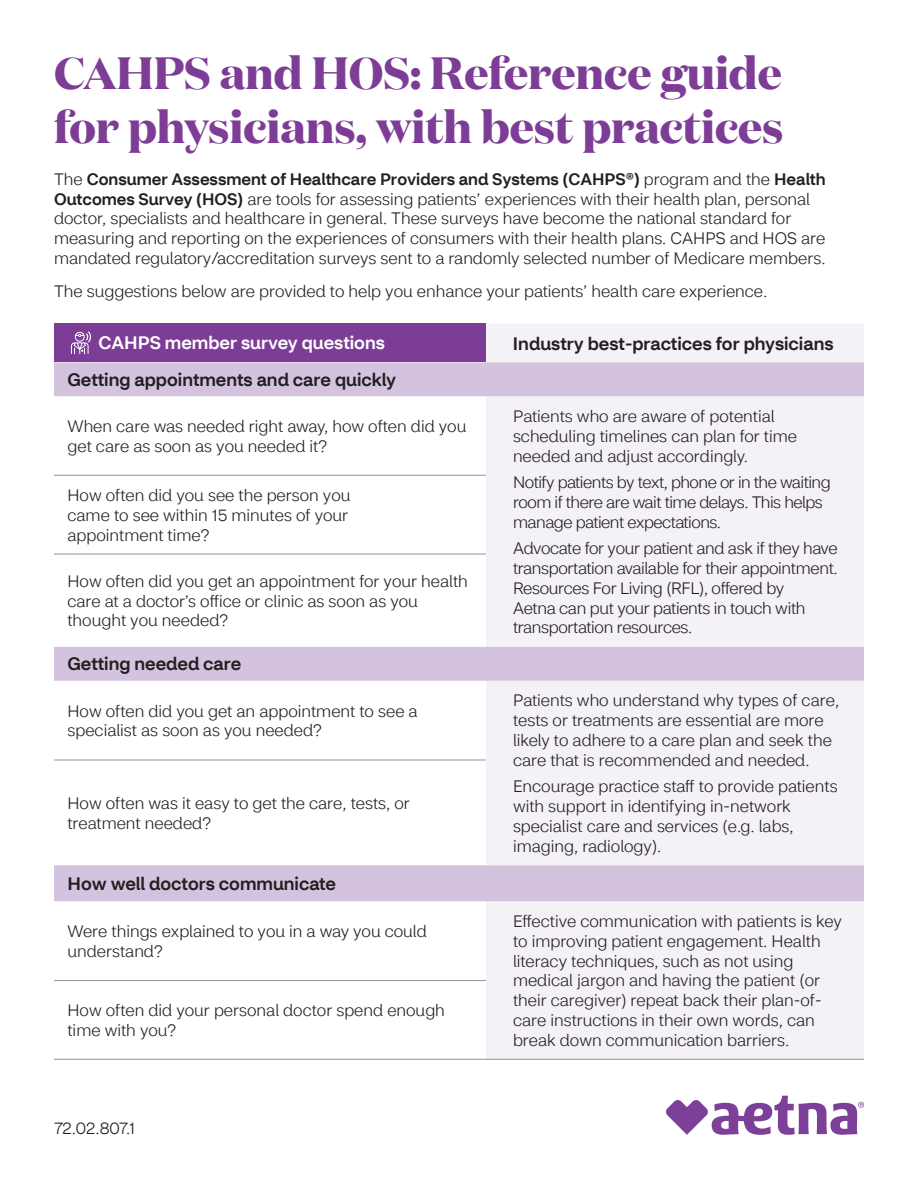
<style>
.page{position:relative;width:918px;height:1188px;background:#fff}
.page>*{position:absolute;margin:0;border:0;box-sizing:border-box;transform-origin:0 0}
.t1{font:700 45px/54px "Domaine Display";color:#7d3d97}
.t2{font:500 18px "CVS Health Sans";color:#231f20}
.t3{font:500 18px "CVS Health Sans";color:#fff}
.t4{font:300 16.5px/19.8px "CVS Health Sans";color:#231f20}
.t5{font:300 16.5px/19.8px "CVS Health Sans";letter-spacing:-.02em;color:#231f20}
.t6{font:300 16.5px/19.8px "CVS Health Sans";letter-spacing:-.03em;color:#231f20}
.s1{font-weight:500}
</style>
<div class="page">
<svg style="left:666px;top:1096px;width:198px;height:39px"></svg>
<div style="left:54px;top:324px;width:432px;height:38px;background:#7d3d97"></div>
<div style="left:486px;top:324px;width:378px;height:735px;background:#f4f1f7"></div>
<svg style="left:54px;top:362px;width:810px;height:539px"></svg>
<hr style="left:54px;top:980px;width:432px;height:1px;background:#939598">
<hr style="left:54px;top:760px;width:432px;height:1px;background:#939598">
<hr style="left:54px;top:475px;width:432px;height:1px;background:#939598">
<hr style="left:54px;top:554px;width:432px;height:1px;background:#939598">
<hr style="left:486px;top:1059px;width:378px;height:1px;background:#939598">
<hr style="left:54px;top:1059px;width:432px;height:1px;background:#939598">
<svg style="left:71px;top:331px;width:20px;height:23px"></svg>
<h1 class="t1" style="left:54px;top:44px;width:731px">CAHPS and HOS: Reference guide for physicians, with best practices</h1>
<p class="t4" style="left:54px;top:169px;width:773px">The <span class="s1">Consumer Assessment of Healthcare Providers and Systems (CAHPS®)</span> program and the <span class="s1">Health Outcomes Survey (HOS)</span> are tools for assessing patients’ experiences with their health plan, personal doctor, specialists and healthcare in general. These surveys have become the national standard for measuring and reporting on the experiences of consumers with their health plans. CAHPS and HOS are mandated regulatory/accreditation surveys sent to a randomly selected number of Medicare members.</p>
<p class="t4" style="left:54px;top:282px;width:715px">The suggestions below are provided to help you enhance your patients’ health care experience.</p>
<p class="t3" style="left:98px;top:331px;width:288px">CAHPS member survey questions</p>
<p class="t2" style="left:513px;top:332px;width:322px">Industry best-practices for physicians</p>
<p class="t2" style="left:67px;top:369px;width:330px">Getting appointments and care quickly</p>
<p class="t4" style="left:68px;top:416px;width:400px">When care was needed right away, how often did you get care as soon as you needed it?</p>
<p class="t4" style="left:513px;top:406px;width:286px">Patients who are aware of potential scheduling timelines can plan for time needed and adjust accordingly.</p>
<p class="t6" style="left:513px;top:472px;width:319px">Notify patients by text, phone or in the waiting room if there are wait time delays. This helps manage patient expectations.</p>
<p class="t5" style="left:513px;top:539px;width:326px">Advocate for your patient and ask if they have transportation available for their appointment.<br>Resources For Living (RFL), offered by<br>Aetna can put your patients in touch with transportation resources.</p>
<p class="t4" style="left:68px;top:485px;width:285px">How often did you see the person you came to see within 15 minutes of your appointment time?</p>
<p class="t4" style="left:68px;top:571px;width:402px">How often did you get an appointment for your health care at a doctor’s office or clinic as soon as you thought you needed?</p>
<p class="t2" style="left:68px;top:653px;width:175px">Getting needed care</p>
<p class="t4" style="left:68px;top:701px;width:352px">How often did you get an appointment to see a specialist as soon as you needed?</p>
<p class="t4" style="left:513px;top:691px;width:328px">Patients who understand why types of care, tests or treatments are essential are more likely to adhere to a care plan and seek the care that is recommended and needed.</p>
<p class="t4" style="left:513px;top:777px;width:326px">Encourage practice staff to provide patients with support in identifying in‑network specialist care and services (e.g. labs, imaging, radiology).</p>
<p class="t4" style="left:68px;top:793px;width:344px">How often was it easy to get the care, tests, or treatment needed?</p>
<p class="t2" style="left:68px;top:872px;width:270px">How well doctors communicate</p>
<p class="t4" style="left:68px;top:922px;width:361px">Were things explained to you in a way you could understand?</p>
<p class="t4" style="left:513px;top:911px;width:331px">Effective communication with patients is key to improving patient engagement. Health literacy techniques, such as not using medical jargon and having the patient (or their caregiver) repeat back their plan-of&shy;care instructions in their own words, can break down communication barriers.</p>
<p class="t4" style="left:68px;top:1001px;width:379px">How often did your personal doctor spend enough time with you?</p>
<p class="t4" style="left:54px;top:1118px;width:82px">72.02.807.1</p>
</div>
